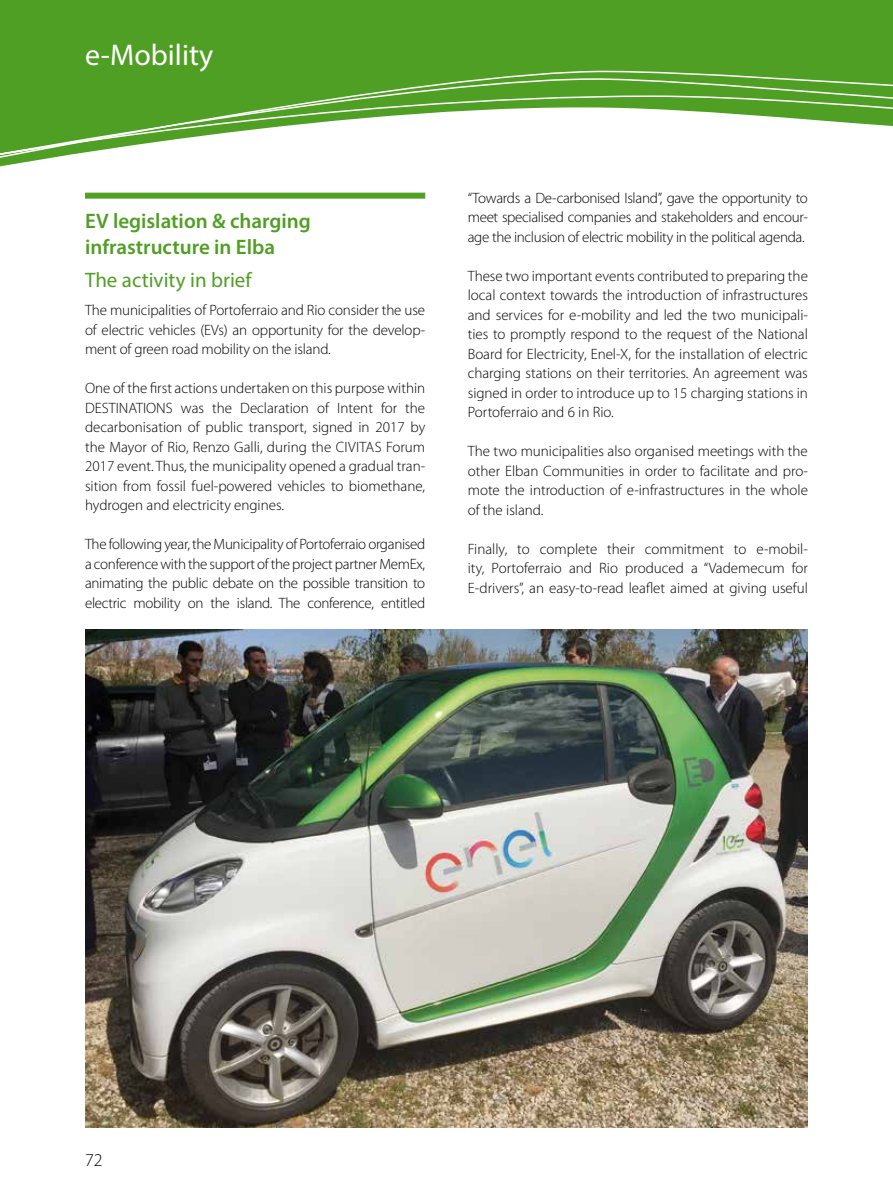
<style>
.page{position:relative;width:893px;height:1191px;background:#fff}
.page>*{position:absolute;margin:0;border:0;box-sizing:border-box;transform-origin:0 0}
.t1{font:30px "Myriad Pro";color:#fff}
.t2{font:600 21px/25.2px "Myriad Pro";color:#509f25}
.t3{font:21px "Myriad Pro";color:#509f25}
.t4{font:300 18px "Myriad Pro";color:#000}
.t5{font:300 15px/19.5px "Myriad Pro";color:#000;text-align:justify}
</style>
<div class="page">
<div style="left:0;top:0;width:893px;height:167px;background:#509f25"></div>
<svg style="left:0;top:59px;width:893px;height:104px"></svg>
<div style="left:85px;top:193px;width:340px;height:6px;background:#509f25"></div>
<img style="left:85px;top:629px;width:723px;height:498px">
<h1 class="t1" style="left:85px;top:36px;width:130px">e-Mobility</h1>
<h2 class="t2" style="left:85px;top:209px;width:227px">EV legislation &amp; charging infrastructure in Elba</h2>
<h2 class="t3" style="left:85px;top:267px;width:168px">The activity in brief</h2>
<p class="t5" style="left:85px;top:301px;width:342px">The municipalities of Portoferraio and Rio consider the use of electric vehicles (EVs) an opportunity for the develop&shy;ment of green road mobility on the island.</p>
<p class="t5" style="left:85px;top:379px;width:342px">One of the first actions undertaken on this purpose within DESTINATIONS was the Declaration of Intent for the decarbonisation of public transport, signed in 2017 by the Mayor of Rio, Renzo Galli, during the CIVITAS Forum 2017 event. Thus, the municipality opened a gradual tran&shy;sition from fossil fuel-powered vehicles to biomethane, hydrogen and electricity engines.</p>
<p class="t5" style="left:85px;top:535px;width:342px">The following year, the Municipality of Portoferraio organised a conference with the support of the project partner MemEx, animating the public debate on the possible transition to electric mobility on the island. The conference, entitled</p>
<p class="t5" style="left:468px;top:188px;width:342px">“Towards a De-carbonised Island”, gave the opportunity to meet specialised companies and stakeholders and encour&shy;age the inclusion of electric mobility in the political agenda.</p>
<p class="t5" style="left:468px;top:266px;width:342px">These two important events contributed to preparing the local context towards the introduction of infrastructures and services for e-mobility and led the two municipali&shy;ties to promptly respond to the request of the National Board for Electricity, Enel-X, for the installation of electric charging stations on their territories. An agreement was signed in order to introduce up to 15 charging stations in Portoferraio and 6 in Rio.</p>
<p class="t5" style="left:468px;top:442px;width:342px">The two municipalities also organised meetings with the other Elban Communities in order to facilitate and pro&shy;mote the introduction of e-infrastructures in the whole of the island.</p>
<p class="t5" style="left:468px;top:539px;width:342px">Finally, to complete their commitment to e-mobil&shy;ity, Portoferraio and Rio produced a “Vademecum for E-drivers”, an easy-to-read leaflet aimed at giving useful</p>
<p class="t4" style="left:85px;top:1150px;width:19px">72</p>
</div>
